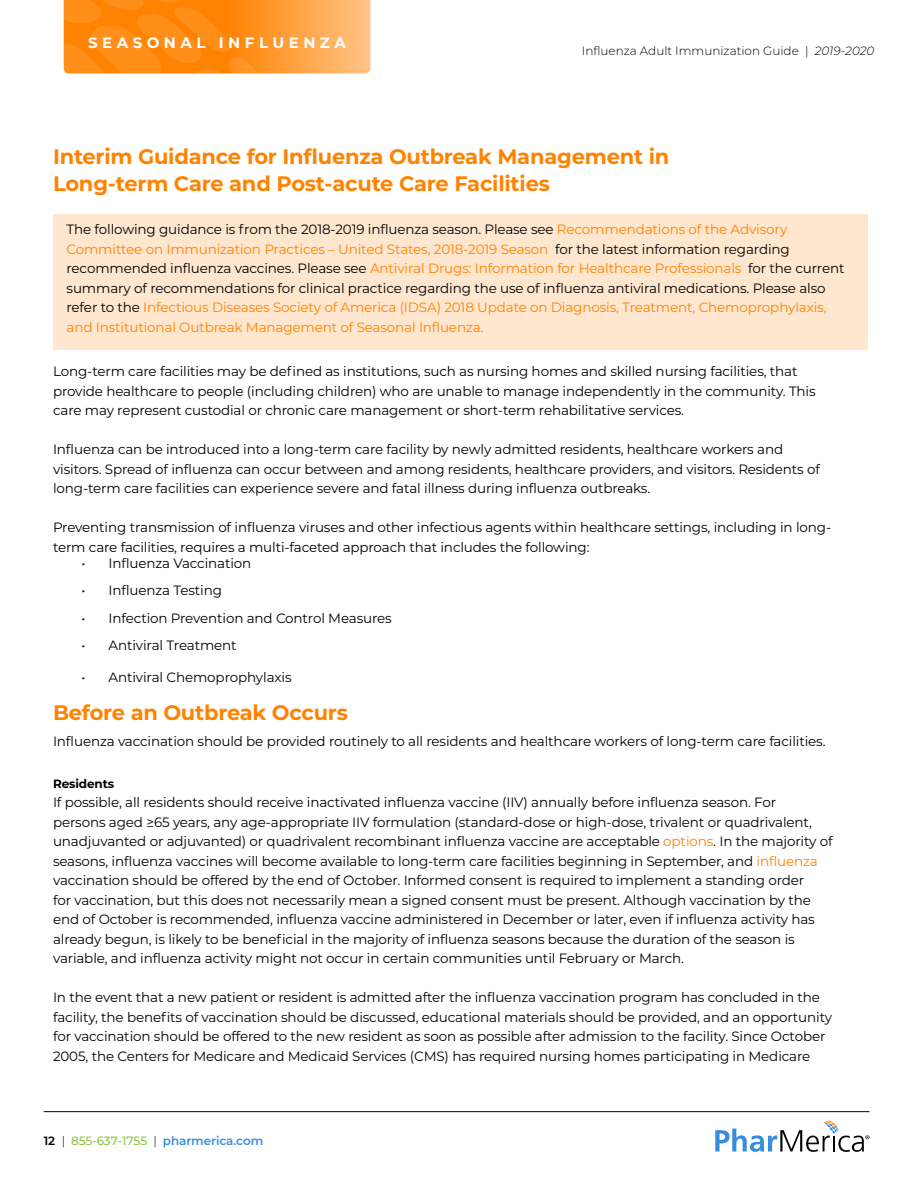
<style>
.page{position:relative;width:918px;height:1188px;background:#fff}
.page>*{position:absolute;margin:0;border:0;box-sizing:border-box;transform-origin:0 0}
.t1{font:700 21px/27px "Montserrat";letter-spacing:-.01em;color:#ff8300}
.t2{font:700 15px "Montserrat";letter-spacing:.3em;color:#fff}
.t3{font:13.5px/19.5px "Montserrat";letter-spacing:-.01em;color:#000}
.t4{font:13.5px/19.5px "Montserrat";letter-spacing:-.01em;color:#ff8300}
.t5{font:300 12px "Montserrat";color:#000}
.t6{font:600 12px "Montserrat";letter-spacing:-.01em;color:#3a8dde}
.t7{font:700 12px "Montserrat";letter-spacing:-.01em;color:#000}
.s1{font-style:italic}
.s2{color:#000}
.s3{color:#ff8300}
.s4{font-weight:300;color:#000}
.s5{font-weight:500;color:#8dc63f}
</style>
<div class="page">
<svg style="left:715px;top:1121px;width:154px;height:31px"></svg>
<hr style="left:44px;top:1111px;width:825px;height:1px;background:#000">
<svg style="left:64px;top:0;width:306px;height:74px;background:#ff9629"></svg>
<div style="left:53px;top:214px;width:814px;height:136px;background:#ffe6cf"></div>
<p class="t2" style="left:88px;top:32px;width:259px">SEASONAL INFLUENZA</p>
<p class="t5" style="left:582px;top:43px;width:294px">Influenza Adult Immunization Guide | <span class="s1">2019-2020</span></p>
<h1 class="t1" style="left:53px;top:142px;width:618px">Interim Guidance for Influenza Outbreak Management in<br>Long-term Care and Post-acute Care Facilities</h1>
<p class="t4" style="left:67px;top:219px;width:780px"><span class="s2">The following guidance is from the 2018-2019 influenza season. Please see</span> Recommendations of the Advisory Committee on Immunization Practices – United States, 2018-2019 Season <span class="s2">for the latest information regarding recommended influenza vaccines. Please see</span> Antiviral Drugs: Information for Healthcare Professionals <span class="s2">for the current summary of recommendations for clinical practice regarding the use of influenza antiviral medications. Please also refer to the</span> Infectious Diseases Society of America (IDSA) 2018 Update on Diagnosis, Treatment, Chemoprophylaxis, and Institutional Outbreak Management of Seasonal Influenza.</p>
<p class="t3" style="left:53px;top:361px;width:764px">Long-term care facilities may be defined as institutions, such as nursing homes and skilled nursing facilities, that provide healthcare to people (including children) who are unable to manage independently in the community. This care may represent custodial or chronic care management or short-term rehabilitative services.</p>
<p class="t3" style="left:53px;top:439px;width:769px">Influenza can be introduced into a long-term care facility by newly admitted residents, healthcare workers and visitors. Spread of influenza can occur between and among residents, healthcare providers, and visitors. Residents of long-term care facilities can experience severe and fatal illness during influenza outbreaks.</p>
<p class="t3" style="left:53px;top:517px;width:780px">Preventing transmission of influenza viruses and other infectious agents within healthcare settings, including in long&shy;term care facilities, requires a multi-faceted approach that includes the following:</p>
<p class="t3" style="left:82px;top:553px;width:171px">• Influenza Vaccination</p>
<p class="t3" style="left:82px;top:580px;width:142px">• Influenza Testing</p>
<p class="t3" style="left:82px;top:608px;width:312px">• Infection Prevention and Control Measures</p>
<p class="t3" style="left:82px;top:635px;width:157px">• Antiviral Treatment</p>
<p class="t3" style="left:82px;top:667px;width:212px">• Antiviral Chemoprophylaxis</p>
<h1 class="t1" style="left:53px;top:698px;width:296px">Before an Outbreak Occurs</h1>
<p class="t3" style="left:53px;top:731px;width:774px">Influenza vaccination should be provided routinely to all residents and healthcare workers of long-term care facilities.</p>
<p class="t7" style="left:53px;top:775px;width:63px">Residents</p>
<p class="t3" style="left:53px;top:792px;width:781px">If possible, all residents should receive inactivated influenza vaccine (IIV) annually before influenza season. For<br>persons aged ≥65 years, any age-appropriate IIV formulation (standard-dose or high-dose, trivalent or quadrivalent, unadjuvanted or adjuvanted) or quadrivalent recombinant influenza vaccine are acceptable <span class="s3">options</span>. In the majority of seasons, influenza vaccines will become available to long-term care facilities beginning in September, and <span class="s3">influenza </span>vaccination should be offered by the end of October. Informed consent is required to implement a standing order<br>for vaccination, but this does not necessarily mean a signed consent must be present. Although vaccination by the end of October is recommended, influenza vaccine administered in December or later, even if influenza activity has already begun, is likely to be beneficial in the majority of influenza seasons because the duration of the season is variable, and influenza activity might not occur in certain communities until February or March.</p>
<p class="t3" style="left:53px;top:987px;width:781px">In the event that a new patient or resident is admitted after the influenza vaccination program has concluded in the facility, the benefits of vaccination should be discussed, educational materials should be provided, and an opportunity for vaccination should be offered to the new resident as soon as possible after admission to the facility. Since October 2005, the Centers for Medicare and Medicaid Services (CMS) has required nursing homes participating in Medicare</p>
<p class="t6" style="left:44px;top:1132px;width:221px"><span class="s2">12</span> <span class="s4">|</span> <span class="s5">855-637-1755</span> <span class="s4">|</span> pharmerica.com</p>
</div>
